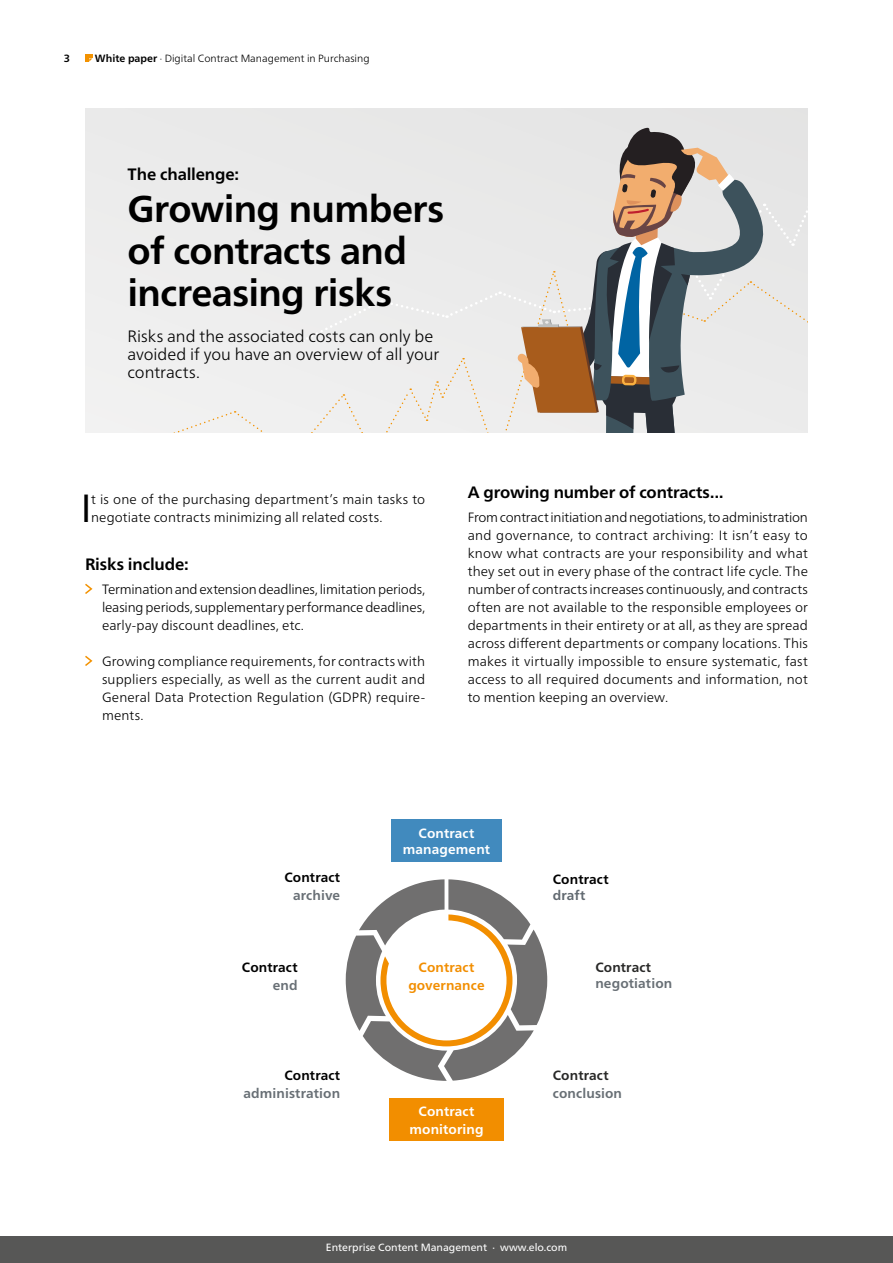
<style>
.page{position:relative;width:893px;height:1263px;background:#fff}
.page>*{position:absolute;margin:0;border:0;box-sizing:border-box;transform-origin:0 0}
.t1{font:condensed 39.3px "Frutiger Neue LTW1 G";color:#000}
.t2{font:700 37.5px/42px "Frutiger Neue LTW1 G";letter-spacing:-.015em;color:#000}
.t3{font:300 16.5px/18px "Frutiger Neue LTW1 G";color:#000}
.t4{font:700 16.5px "Frutiger Neue LTW1 G";letter-spacing:-.01em;color:#000}
.t5{font:300 13.5px/18px "Frutiger Neue LTW1 G";letter-spacing:.01em;color:#000;text-align:justify}
.t6{font:700 13.5px "Frutiger Neue LTW1 G";letter-spacing:.01em;color:#686f75}
.t7{font:700 13.5px/16.5px "Frutiger Neue LTW1 G";letter-spacing:.01em;color:#fff;text-align:center}
.t8{font:700 13.5px "Frutiger Neue LTW1 G";letter-spacing:.01em;color:#000}
.t9{font:700 13.5px/18px "Frutiger Neue LTW1 G";letter-spacing:.01em;color:#f28e00;text-align:center}
.t10{font:700 13.5px "Frutiger Neue LTW1 G";letter-spacing:.01em;color:#282827}
.t11{font:700 13.5px "Frutiger Neue LTW1 G";letter-spacing:.005em;color:#616970}
.t12{font:300 10.5px "Frutiger Neue LTW1 G";color:#000}
.t13{font:10.5px "Frutiger Neue LTW1 G";color:#fff}
.t14{font:700 10.5px "Frutiger Neue LTW1 G";color:#000}
.s1{font-weight:700}
</style>
<div class="page">
<div style="left:85px;top:108px;width:723px;height:324px;background:#e7e7e7"></div>
<svg style="left:90px;top:127px;width:718px;height:305px"></svg>
<div style="left:391px;top:820px;width:111px;height:42px;background:#418abe"></div>
<div style="left:389px;top:1098px;width:115px;height:42px;background:#f28e00"></div>
<svg style="left:346px;top:879px;width:201px;height:202px"></svg>
<svg style="left:85px;top:583px;width:8px;height:11px"></svg>
<svg style="left:85px;top:655px;width:8px;height:11px"></svg>
<svg style="left:85px;top:54px;width:7px;height:8px"></svg>
<div style="left:0;top:1236px;width:893px;height:27px;background:#575756"></div>
<p class="t14" style="left:64px;top:52px;width:8px">3</p>
<p class="t12" style="left:95px;top:52px;width:276px"><span class="s1">White paper</span> · Digital Contract Management in Purchasing</p>
<p class="t4" style="left:128px;top:164px;width:113px">The challenge:</p>
<h2 class="t2" style="left:128px;top:188px;width:318px">Growing numbers of contracts and increasing risks</h2>
<p class="t3" style="left:128px;top:327px;width:313px">Risks and the associated costs can only be avoided if you have an overview of all your contracts.</p>
<h1 class="t1" style="left:82px;top:485px;width:11px">I</h1>
<p class="t5" style="left:91px;top:490px;width:336px">t is one of the purchasing department’s main tasks to negotiate contracts minimizing all related costs.</p>
<p class="t4" style="left:85px;top:554px;width:105px">Risks include:</p>
<p class="t5" style="left:102px;top:580px;width:325px">Termination and extension deadlines, limitation periods, leasing periods, supplementary performance deadlines, early-pay discount deadlines, etc.</p>
<p class="t5" style="left:102px;top:652px;width:325px">Growing compliance requirements, for contracts with suppliers especially, as well as the current audit and General Data Protection Regulation (GDPR) require&shy;ments.</p>
<p class="t4" style="left:468px;top:482px;width:257px">A growing number of contracts...</p>
<p class="t5" style="left:468px;top:508px;width:342px">From contract initiation and negotiations, to administration and governance, to contract archiving: It isn’t easy to know what contracts are your responsibility and what they set out in every phase of the contract life cycle. The number of contracts increases continuously, and contracts often are not available to the responsible employees or departments in their entirety or at all, as they are spread across different departments or company locations. This makes it virtually impossible to ensure systematic, fast access to all required documents and information, not to mention keeping an overview.</p>
<p class="t7" style="left:403px;top:825px;width:89px">Contract management</p>
<p class="t8" style="left:284px;top:869px;width:57px">Contract</p>
<p class="t6" style="left:293px;top:887px;width:49px">archive</p>
<p class="t8" style="left:553px;top:871px;width:57px">Contract</p>
<p class="t11" style="left:553px;top:887px;width:34px">draft</p>
<p class="t8" style="left:242px;top:959px;width:57px">Contract</p>
<p class="t6" style="left:273px;top:977px;width:26px">end</p>
<p class="t9" style="left:408px;top:958px;width:78px">Contract governance</p>
<p class="t10" style="left:595px;top:959px;width:57px">Contract</p>
<p class="t6" style="left:595px;top:976px;width:79px">negotiation</p>
<p class="t8" style="left:284px;top:1067px;width:57px">Contract</p>
<p class="t6" style="left:243px;top:1085px;width:98px">administration</p>
<p class="t10" style="left:553px;top:1067px;width:57px">Contract</p>
<p class="t6" style="left:553px;top:1085px;width:71px">conclusion</p>
<p class="t7" style="left:409px;top:1102px;width:76px;line-height:18px">Contract monitoring</p>
<p class="t13" style="left:326px;top:1241px;width:243px">Enterprise Content Management · www.elo.com</p>
</div>
